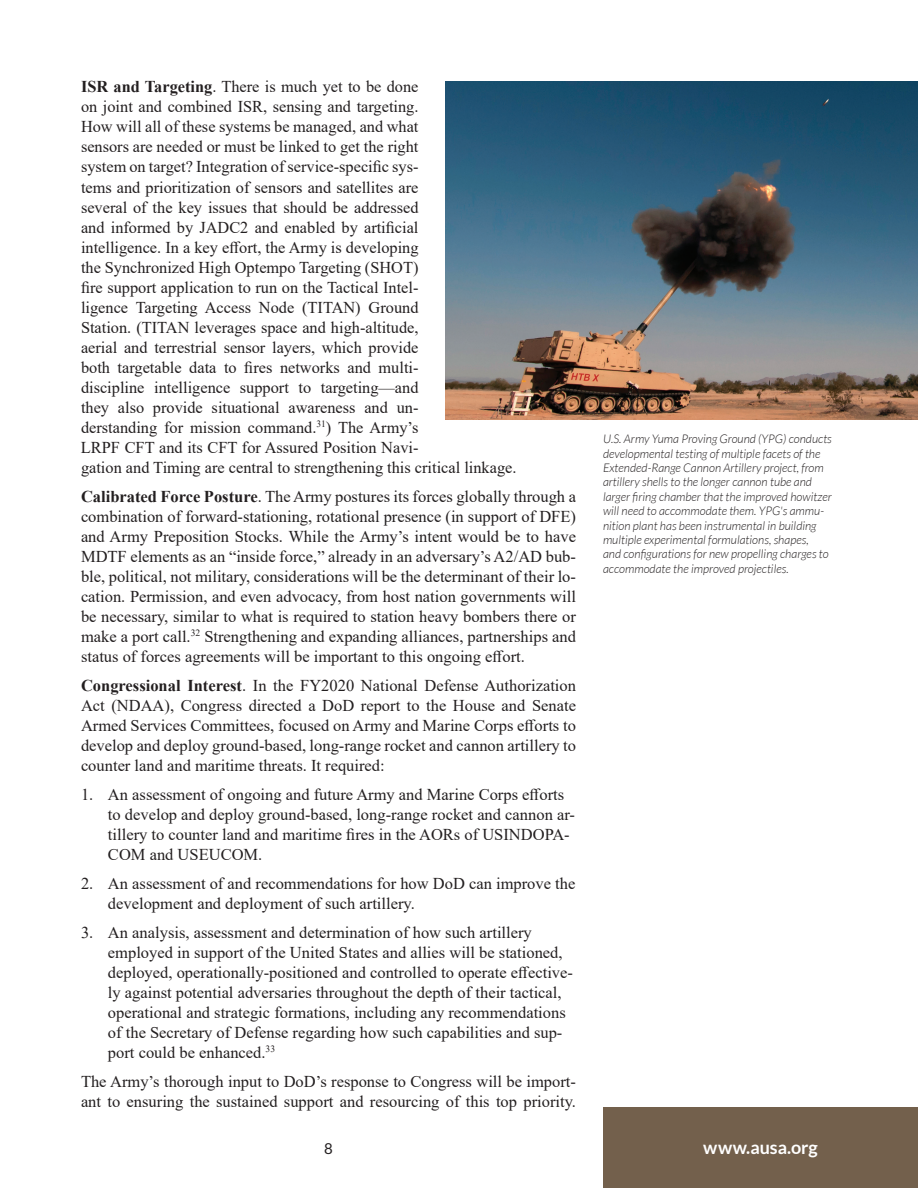
<style>
.page{position:relative;width:918px;height:1188px;background:#fff}
.page>*{position:absolute;margin:0;border:0;box-sizing:border-box;transform-origin:0 0}
.t1{font:700 18px "Lato";letter-spacing:-.005em;color:#fff}
.t2{font:16.5px/20px "Times New Roman";color:#231f20}
.t3{font:15px "Lato";color:#231f20}
.t4{font:italic 300 12px/14.4px "Lato";color:#231f20}
.s1{font-weight:700}
</style>
<div class="page">
<div style="left:603px;top:1107px;width:315px;height:81px;background:#73604c"></div>
<img style="left:446px;top:81px;width:472px;height:339px">
<p class="t2" style="left:81px;top:76px;width:437px"><span class="s1">ISR and Targeting</span>. There is much yet to be done<br>on joint and combined ISR, sensing and targeting.<br>How will all of these systems be managed, and what<br>sensors are needed or must be linked to get the right<br>system on target? Integration of service-specific sys-<br>tems and prioritization of sensors and satellites are<br>several of the key issues that should be addressed<br>and informed by JADC2 and enabled by artificial<br>intelligence. In a key effort, the Army is developing<br>the Synchronized High Optempo Targeting (SHOT)<br>fire support application to run on the Tactical Intel-<br>ligence Targeting Access Node (TITAN) Ground<br>Station. (TITAN leverages space and high-altitude,<br>aerial and terrestrial sensor layers, which provide<br>both targetable data to fires networks and multi-<br>discipline intelligence support to targeting—and<br>they also provide situational awareness and un-<br>derstanding for mission command.<sup>31</sup>) The Army’s<br>LRPF CFT and its CFT for Assured Position Navi-<br>gation and Timing are central to strengthening this critical linkage.</p>
<p class="t2" style="left:81px;top:486px;width:497px;text-align:justify"><span class="s1">Calibrated Force Posture</span>. The Army postures its forces globally through a combination of forward-stationing, rotational presence (in support of DFE) and Army Preposition Stocks. While the Army’s intent would be to have MDTF elements as an “inside force,” already in an adversary’s A2/AD bub&shy;ble, political, not military, considerations will be the determinant of their lo&shy;cation. Permission, and even advocacy, from host nation governments will be necessary, similar to what is required to station heavy bombers there or make a port call.<sup>32</sup> Strengthening and expanding alliances, partnerships and status of forces agreements will be important to this ongoing effort.</p>
<p class="t2" style="left:81px;top:675px;width:497px;text-align:justify"><span class="s1">Congressional Interest</span>. In the FY2020 National Defense Authorization Act (NDAA), Congress directed a DoD report to the House and Senate Armed Services Committees, focused on Army and Marine Corps efforts to develop and deploy ground-based, long-range rocket and cannon artillery to counter land and maritime threats. It required:</p>
<p class="t2" style="left:108px;top:784px;width:468px;text-indent:-27px">1. An assessment of ongoing and future Army and Marine Corps efforts to develop and deploy ground-based, long-range rocket and cannon ar&shy;tillery to counter land and maritime fires in the AORs of USINDOPA-COM and USEUCOM.</p>
<p class="t2" style="left:108px;top:873px;width:469px;text-indent:-27px">2. An assessment of and recommendations for how DoD can improve the development and deployment of such artillery.</p>
<p class="t2" style="left:108px;top:922px;width:466px;text-indent:-27px">3. An analysis, assessment and determination of how such artillery employed in support of the United States and allies will be stationed, deployed, operationally-positioned and controlled to operate effective&shy;ly against potential adversaries throughout the depth of their tactical, operational and strategic formations, including any recommendations of the Secretary of Defense regarding how such capabilities and sup&shy;port could be enhanced.<sup>33</sup></p>
<p class="t2" style="left:81px;top:1071px;width:497px">The Army’s thorough input to DoD’s response to Congress will be import&shy;ant to ensuring the sustained support and resourcing of this top priority.</p>
<p class="t3" style="left:324px;top:1140px;width:10px">8</p>
<p class="t1" style="left:703px;top:1137px;width:116px">www.ausa.org</p>
<p class="t4" style="left:603px;top:432px;width:230px">U.S. Army Yuma Proving Ground (YPG) conducts developmental testing of multiple facets of the Extended-Range Cannon Artillery project, from artillery shells to the longer cannon tube and larger firing chamber that the improved howitzer will need to accommodate them. YPG's ammu&shy;nition plant has been instrumental in building multiple experimental formulations, shapes,<br>and configurations for new propelling charges to accommodate the improved projectiles.</p>
</div>
